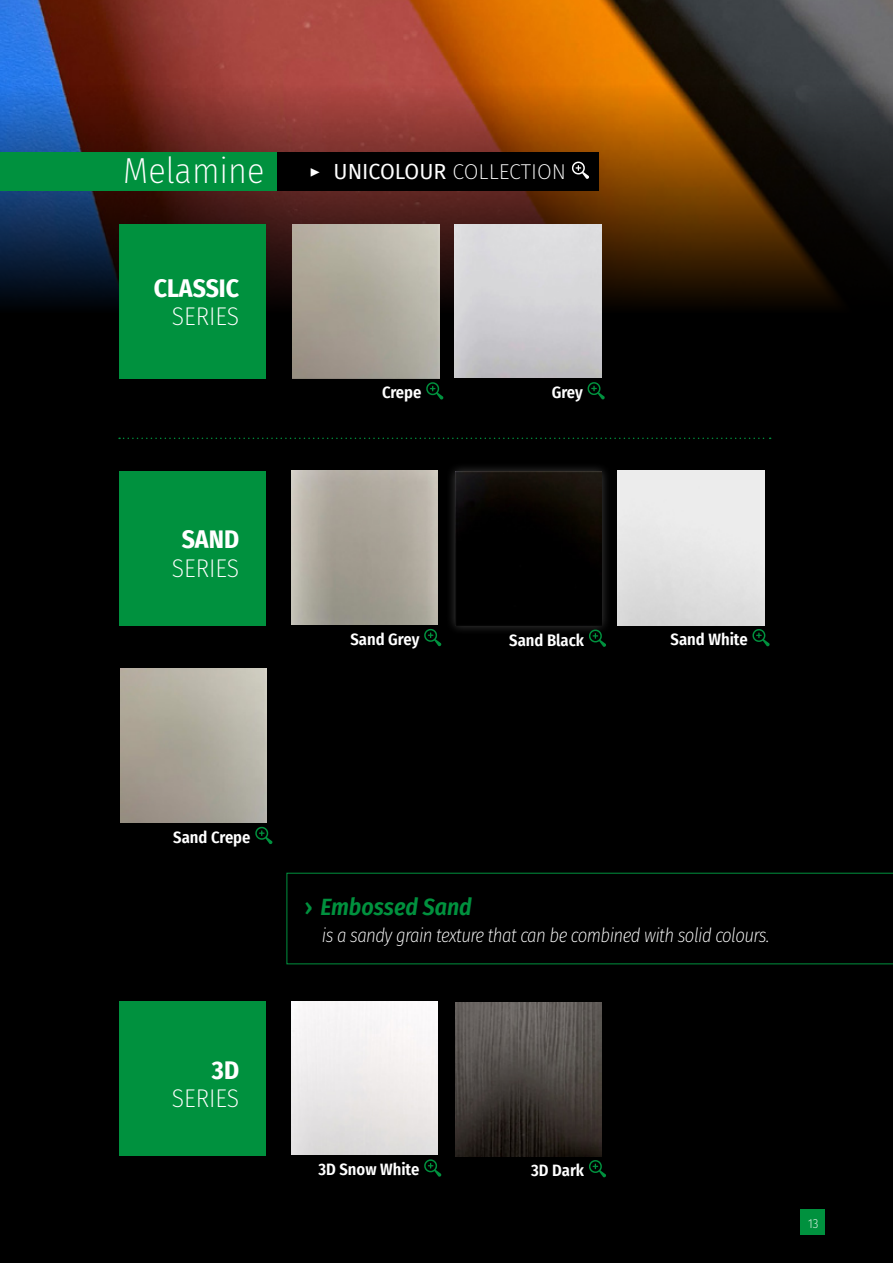
<style>
.page{position:relative;width:893px;height:1263px;background:#000}
.page>*{position:absolute;margin:0;border:0;box-sizing:border-box;transform-origin:0 0}
.t1{font:200 36px "Fira Sans Condensed";color:#fff}
.t2{font:200 25.5px "Fira Sans Condensed";color:#fff}
.t3{font:700 25.5px "Fira Sans Condensed";color:#fff}
.t4{font:italic 600 23.55px "Fira Sans Condensed";color:#00913e}
.t5{font:200 21.45px "Fira Sans";color:#fff}
.t6{font:italic 200 19.8px "Fira Sans Condensed";letter-spacing:-.03em;color:#fff;scale:.94 1}
.t7{font:600 16.5px "Fira Sans Condensed";color:#fff}
.t8{font:200 12.9px "Fira Sans Condensed";color:#fff}
.s1{font-family:"Minion Pro";font-weight:400;font-size:18px}
.s2{font-weight:400}
.s3{font-family:"Fira Sans";font-weight:500;font-style:normal}
</style>
<div class="page">
<div style="left:800px;top:1209px;width:25px;height:26px;background:#00913e"></div>
<img style="left:0;top:0;width:893px;height:85px">
<svg style="left:0;top:85px;width:893px;height:230px;background:#4d2b1c"></svg>
<div style="left:0;top:152px;width:277px;height:38px;background:#00913e"></div>
<div style="left:277px;top:152px;width:322px;height:38px;background:#000"></div>
<img style="left:292px;top:224px;width:147px;height:154px">
<div style="left:445px;top:462px;width:166px;height:172px;background:#fff;opacity:.25"></div>
<img style="left:455px;top:472px;width:147px;height:153px">
<img style="left:455px;top:1002px;width:147px;height:154px">
<svg style="left:589px;top:629px;width:17px;height:18px"></svg>
<svg style="left:589px;top:1160px;width:17px;height:17px"></svg>
<img style="left:617px;top:471px;width:147px;height:154px">
<svg style="left:752px;top:629px;width:18px;height:17px"></svg>
<img style="left:120px;top:669px;width:147px;height:154px">
<svg style="left:255px;top:827px;width:18px;height:17px"></svg>
<svg style="left:426px;top:382px;width:18px;height:18px"></svg>
<img style="left:291px;top:471px;width:147px;height:153px">
<img style="left:454px;top:224px;width:147px;height:153px">
<svg style="left:588px;top:382px;width:17px;height:18px"></svg>
<img style="left:291px;top:1001px;width:147px;height:154px">
<svg style="left:424px;top:629px;width:18px;height:17px"></svg>
<svg style="left:424px;top:1159px;width:18px;height:18px"></svg>
<div style="left:119px;top:1001px;width:147px;height:155px;background:#00913e"></div>
<svg style="left:287px;top:873px;width:606px;height:91px"></svg>
<div style="left:119px;top:224px;width:147px;height:154px;background:#00913e"></div>
<div style="left:119px;top:471px;width:147px;height:154px;background:#00913e"></div>
<svg style="left:572px;top:162px;width:17px;height:17px"></svg>
<svg style="left:119px;top:438px;width:652px;height:1px"></svg>
<h1 class="t1" style="left:123px;top:146px;width:143px">Melamine</h1>
<h2 class="t3" style="left:154px;top:266px;width:87px">CLASSIC</h2>
<h2 class="t2" style="left:172px;top:298px;width:69px">SERIES</h2>
<h3 class="t5" style="left:310px;top:156px;width:258px"><span class="s1">▶</span> <span class="s2">UNICOLOUR</span> COLLECTION</h3>
<p class="t7" style="left:382px;top:379px;width:41px">Crepe</p>
<p class="t7" style="left:552px;top:379px;width:33px">Grey</p>
<h2 class="t3" style="left:182px;top:518px;width:59px">SAND</h2>
<h2 class="t2" style="left:172px;top:550px;width:69px">SERIES</h2>
<p class="t7" style="left:350px;top:626px;width:70px">Sand Grey</p>
<p class="t7" style="left:509px;top:626px;width:76px">Sand Black</p>
<p class="t7" style="left:671px;top:626px;width:79px">Sand White</p>
<p class="t7" style="left:173px;top:823px;width:79px">Sand Crepe</p>
<h2 class="t3" style="left:212px;top:1048px;width:29px">3D</h2>
<h2 class="t2" style="left:172px;top:1080px;width:69px">SERIES</h2>
<h3 class="t4" style="left:304px;top:888px;width:169px"><span class="s3">›</span> Embossed Sand</h3>
<p class="t6" style="left:322px;top:921px;width:478px">is a sandy grain texture that can be combined with solid colours.</p>
<p class="t7" style="left:318px;top:1156px;width:103px">3D Snow White</p>
<p class="t7" style="left:531px;top:1157px;width:55px">3D Dark</p>
<p class="t8" style="left:808px;top:1214px;width:12px">13</p>
</div>
